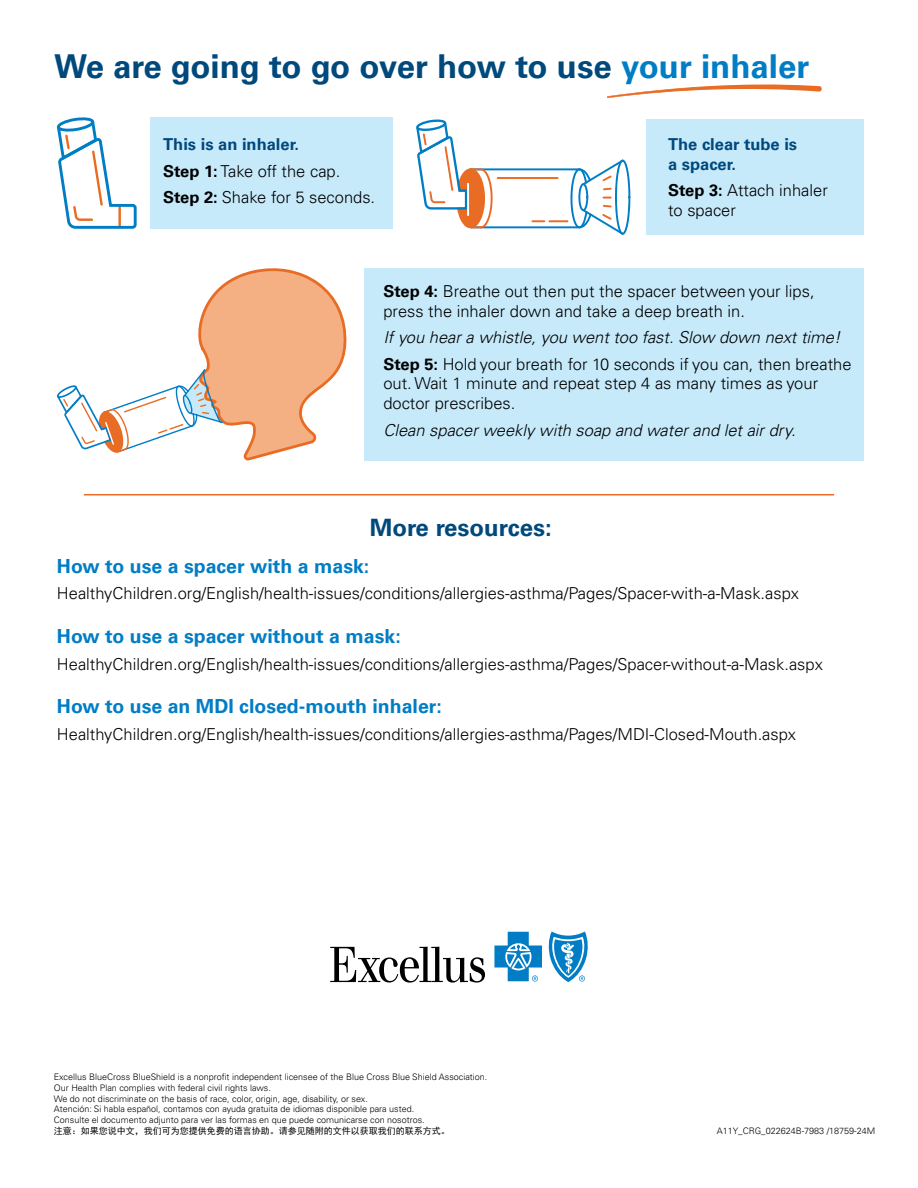
<style>
.page{position:relative;width:918px;height:1188px;background:#fff}
.page>*{position:absolute;margin:0;border:0;box-sizing:border-box;transform-origin:0 0}
.t1{font:700 33px "Univers LT Pro 65";color:#00497c}
.t2{font:700 24px "Univers LT Pro 65";color:#00497c}
.body{font:700 19.5px "Univers LT Pro 65";color:#007dc5}
.body-2{font:300 16.5px/19.8px "Univers LT Pro 45";color:#000}
.body-3{font:italic 300 16.5px "Univers LT Pro 45";color:#000}
.body-4{font:700 16.5px/19.8px "Univers LT Pro 65";color:#00497c}
.body-5{font:300 9px "Univers LT Pro 45";color:#000}
.body-6{font:9px "Sim Hei";color:#000}
.s1{color:#007dc5}
.s2{font-family:"Univers LT Pro 65";font-weight:700}
</style>
<div class="page">
<div style="left:150px;top:117px;width:242px;height:112px;background:#c7eafb"></div>
<svg style="left:607px;top:84px;width:215px;height:14px"></svg>
<svg style="left:57px;top:117px;width:80px;height:112px"></svg>
<div style="left:647px;top:120px;width:217px;height:115px;background:#c7eafb"></div>
<svg style="left:416px;top:120px;width:214px;height:115px"></svg>
<div style="left:364px;top:268px;width:500px;height:192px;background:#c7eafb"></div>
<svg style="left:57px;top:268px;width:289px;height:192px"></svg>
<hr style="left:84px;top:494px;width:750px;height:1px;background:#e96c24">
<svg style="left:330px;top:947px;width:155px;height:36px"></svg>
<svg style="left:494px;top:932px;width:48px;height:50px"></svg>
<svg style="left:548px;top:932px;width:40px;height:50px"></svg>
<h2 class="t1" style="left:54px;top:43px;width:757px">We are going to go over how to use <span class="s1">your inhaler</span></h2>
<p class="body-4" style="left:163px;top:133px;width:137px">This is an inhaler.</p>
<p class="body-2" style="left:163px;top:160px;width:179px"><span class="s2">Step 1:</span> Take off the cap.</p>
<p class="body-2" style="left:163px;top:187px;width:214px"><span class="s2">Step 2:</span> Shake for 5 seconds.</p>
<p class="body-4" style="left:668px;top:133px;width:131px">The clear tube is a spacer.</p>
<p class="body-2" style="left:668px;top:180px;width:161px"><span class="s2">Step 3:</span> Attach inhaler to spacer</p>
<p class="body-2" style="left:383px;top:281px;width:433px"><span class="s2">Step 4:</span> Breathe out then put the spacer between your lips, press the inhaler down and take a deep breath in.</p>
<p class="body-3" style="left:383px;top:327px;width:459px">If you hear a whistle, you went too fast. Slow down next time!</p>
<p class="body-2" style="left:383px;top:354px;width:470px"><span class="s2">Step 5:</span> Hold your breath for 10 seconds if you can, then breathe out. Wait 1 minute and repeat step 4 as many times as your doctor prescribes.</p>
<p class="body-3" style="left:383px;top:420px;width:414px">Clean spacer weekly with soap and water and let air dry.</p>
<h2 class="t2" style="left:370px;top:510px;width:184px">More resources:</h2>
<p class="body" style="left:57px;top:552px;width:314px">How to use a spacer with a mask:</p>
<p class="body-2" style="left:57px;top:583px;width:744px">HealthyChildren.org/English/health-issues/conditions/allergies-asthma/Pages/Spacer-with-a-Mask.aspx</p>
<p class="body" style="left:57px;top:622px;width:345px">How to use a spacer without a mask:</p>
<p class="body-2" style="left:57px;top:653px;width:768px">HealthyChildren.org/English/health-issues/conditions/allergies-asthma/Pages/Spacer-without-a-Mask.aspx</p>
<p class="body" style="left:57px;top:693px;width:386px">How to use an MDI closed-mouth inhaler:</p>
<p class="body-2" style="left:57px;top:724px;width:741px">HealthyChildren.org/English/health-issues/conditions/allergies-asthma/Pages/MDI-Closed-Mouth.aspx</p>
<p class="body-5" style="left:54px;top:1071px;width:435px">Excellus BlueCross BlueShield is a nonprofit independent licensee of the Blue Cross Blue Shield Association.</p>
<p class="body-5" style="left:54px;top:1082px;width:219px">Our Health Plan complies with federal civil rights laws.</p>
<p class="body-5" style="left:54px;top:1093px;width:316px">We do not discriminate on the basis of race, color, origin, age, disability, or sex.</p>
<p class="body-5" style="left:54px;top:1103px;width:362px">Atención: Si habla español, contamos con ayuda gratuita de idiomas disponible para usted.</p>
<p class="body-5" style="left:54px;top:1114px;width:372px">Consulte el documento adjunto para ver las formas en que puede comunicarse con nosotros.</p>
<p class="body-6" style="left:54px;top:1126px;width:398px">注意：如果您说中文，我们可为您提供免费的语言协助。请参见随附的文件以获取我们的联系方式。</p>
<p class="body-5" style="left:717px;top:1125px;width:160px">A11Y_CRG_022624B-7983 /18759-24M</p>
</div>
